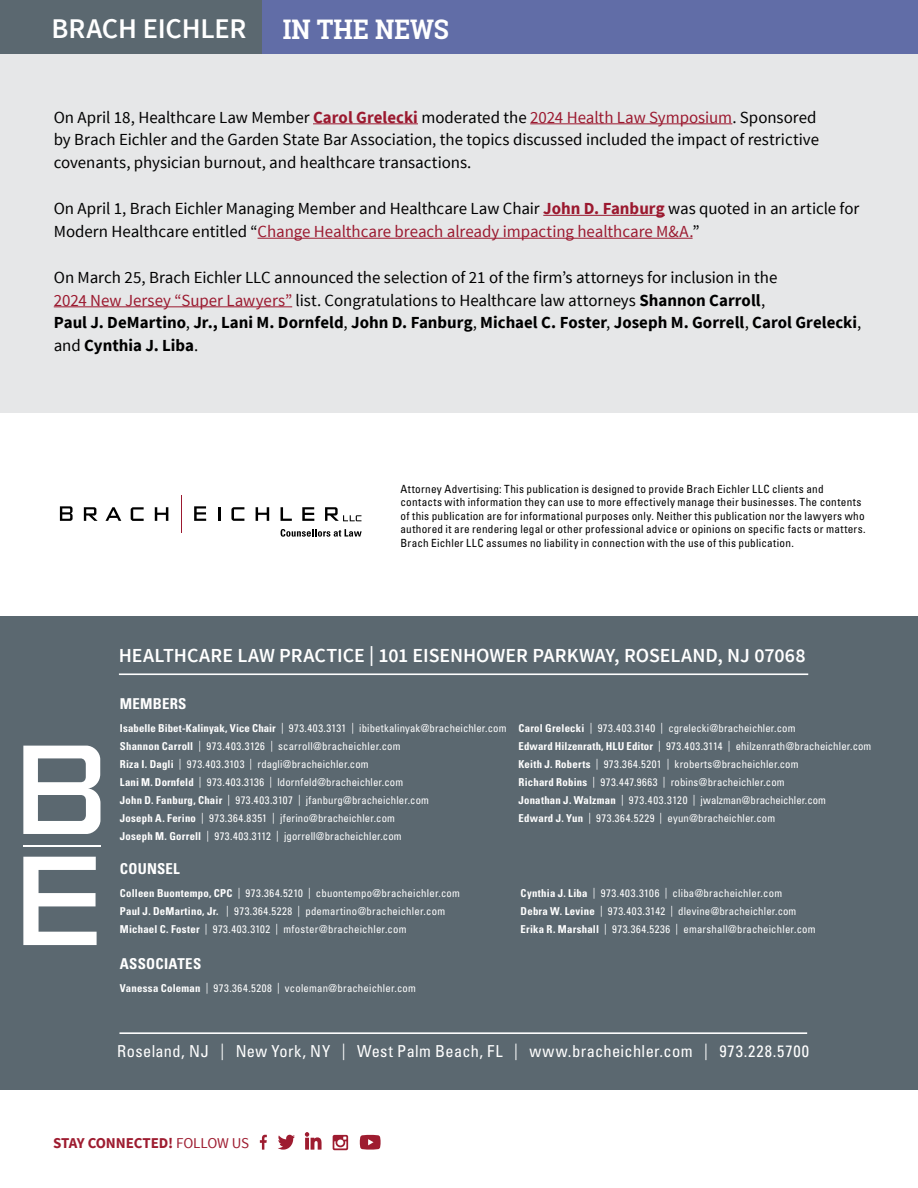
<style>
.page{position:relative;width:918px;height:1188px;background:#fff}
.page>*{position:absolute;margin:0;border:0;box-sizing:border-box;transform-origin:0 0}
.t1{font:600 28.5px "Source Sans Pro";letter-spacing:-.01em;color:#fff}
.t2{font:700 27px "Roboto Slab";color:#fff;scale:.92 1}
.t3{font:600 19.8px "Source Sans Pro";color:#fff}
.t4{font:16.8px/23px "Source Sans Pro";letter-spacing:-.005em;color:#000}
.t5{font:condensed 16.5px "Univers LT Std";letter-spacing:.025em;color:#fff}
.t6{font:700 condensed 15px "Univers LT Std";letter-spacing:.02em;color:#fff}
.t7{font:700 15px "Source Sans Pro";letter-spacing:-.005em;color:#9e1c30}
.t8{font:condensed 11.25px/13.5px "Univers LT Std";letter-spacing:.02em;color:#000}
.t9{font:condensed 10.8px/18px "Univers LT Std";letter-spacing:.015em;color:#fff}
.s1{font-weight:700;color:#9b192f}
.s2{color:#9b192f}
.s3{font-weight:700}
.s4{font-weight:400}
</style>
<div class="page">
<div style="left:1px;top:616px;width:917px;height:474px;background:#5b6870"></div>
<hr style="left:119px;top:1032px;width:688px;height:2px;background:#fff">
<hr style="left:119px;top:673px;width:689px;height:2px;background:#fff">
<svg style="left:23px;top:857px;width:74px;height:88px"></svg>
<svg style="left:23px;top:746px;width:77px;height:88px"></svg>
<hr style="left:23px;top:845px;width:77px;height:2px;background:#fff">
<svg style="left:60px;top:506px;width:13px;height:15px"></svg>
<svg style="left:84px;top:507px;width:14px;height:14px"></svg>
<svg style="left:105px;top:507px;width:16px;height:14px"></svg>
<svg style="left:155px;top:507px;width:13px;height:14px"></svg>
<svg style="left:218px;top:507px;width:2px;height:14px"></svg>
<svg style="left:256px;top:507px;width:13px;height:14px"></svg>
<svg style="left:281px;top:507px;width:11px;height:14px"></svg>
<svg style="left:302px;top:507px;width:12px;height:14px"></svg>
<svg style="left:131px;top:507px;width:13px;height:14px"></svg>
<svg style="left:231px;top:507px;width:13px;height:14px"></svg>
<svg style="left:194px;top:506px;width:12px;height:15px"></svg>
<hr style="left:181px;top:495px;width:1px;height:37px;background:#9b192f">
<svg style="left:325px;top:507px;width:36px;height:14px"></svg>
<svg style="left:281px;top:529px;width:81px;height:8px"></svg>
<svg style="left:260px;top:1135px;width:7px;height:15px"></svg>
<svg style="left:278px;top:1135px;width:17px;height:15px"></svg>
<svg style="left:305px;top:1132px;width:17px;height:18px"></svg>
<svg style="left:333px;top:1135px;width:15px;height:15px"></svg>
<svg style="left:360px;top:1135px;width:21px;height:15px"></svg>
<div style="left:0;top:15px;width:918px;height:398px;background:#e6e7e8"></div>
<div style="left:0;top:0;width:500px;height:53px;background:#5b6870"></div>
<div style="left:262px;top:0;width:656px;height:53px;background:#616da7"></div>
<hr style="left:313px;top:123px;width:105px;height:1px;background:#9b192f">
<hr style="left:530px;top:123px;width:202px;height:1px;background:#9b192f">
<hr style="left:543px;top:215px;width:122px;height:1px;background:#9b192f">
<hr style="left:258px;top:238px;width:435px;height:1px;background:#9b192f">
<hr style="left:54px;top:306px;width:238px;height:1px;background:#9b192f">
<h1 class="t1" style="left:51px;top:10px;width:196px">BRACH EICHLER</h1>
<h2 class="t2" style="left:283px;top:11px;width:182px">IN THE NEWS</h2>
<p class="t4" style="left:54px;top:106px;width:767px">On April 18, Healthcare Law Member <span class="s1">Carol Grelecki</span> moderated the <span class="s2">2024 Health Law Symposium</span>. Sponsored by Brach Eichler and the Garden State Bar Association, the topics discussed included the impact of restrictive covenants, physician burnout, and healthcare transactions.</p>
<h3 class="t4" style="left:54px;top:197px;width:807px">On April 1, Brach Eichler Managing Member and Healthcare Law Chair <span class="s1">John D. Fanburg</span> was quoted in an article for<br>Modern Healthcare entitled “<span class="s2">Change Healthcare breach already impacting healthcare M&amp;A.</span>”</h3>
<p class="t4" style="left:54px;top:266px;width:809px">On March 25, Brach Eichler LLC announced the selection of 21 of the firm’s attorneys for inclusion in the<br><span class="s2">2024 New Jersey “Super Lawyers”</span> list. Congratulations to Healthcare law attorneys <span class="s3">Shannon Carroll</span>,<br><span class="s3">Paul J. DeMartino</span>, <span class="s3">Jr., Lani M. Dornfeld</span>, <span class="s3">John D. Fanburg</span>, <span class="s3">Michael C. Foster</span>, <span class="s3">Joseph M. Gorrell</span>, <span class="s3">Carol Grelecki</span>, and <span class="s3">Cynthia J. Liba</span>.</p>
<p class="t8" style="left:401px;top:482px;width:467px">Attorney Advertising: This publication is designed to provide Brach Eichler LLC clients and contacts with information they can use to more effectively manage their businesses. The contents of this publication are for informational purposes only. Neither this publication nor the lawyers who authored it are rendering legal or other professional advice or opinions on specific facts or matters.<br>Brach Eichler LLC assumes no liability in connection with the use of this publication.</p>
<h3 class="t3" style="left:119px;top:643px;width:688px">HEALTHCARE LAW PRACTICE | 101 EISENHOWER PARKWAY, ROSELAND, NJ 07068</h3>
<h3 class="t6" style="left:120px;top:695px;width:68px">MEMBERS</h3>
<p class="t9" style="left:120px;top:719px;width:388px"><span class="s3">Isabelle Bibet-Kalinyak, Vice Chair</span> | 973.403.3131 | ibibetkalinyak@bracheichler.com <span class="s3">Shannon Carroll</span> | 973.403.3126 | scarroll@bracheichler.com<br><span class="s3">Riza I. Dagli</span> | 973.403.3103 | rdagli@bracheichler.com<br><span class="s3">Lani M. Dornfeld</span> | 973.403.3136 | ldornfeld@bracheichler.com<br><span class="s3">John D. Fanburg, Chair</span> | 973.403.3107 | jfanburg@bracheichler.com<br><span class="s3">Joseph A. Ferino</span> | 973.364.8351 | jferino@bracheichler.com<br><span class="s3">Joseph M. Gorrell</span> | 973.403.3112 | jgorrell@bracheichler.com</p>
<p class="t9" style="left:518px;top:719px;width:354px"><span class="s3">Carol Grelecki</span> | 973.403.3140 | cgrelecki@bracheichler.com<br><span class="s3">Edward Hilzenrath, HLU Editor</span> | 973.403.3114 | ehilzenrath@bracheichler.com <span class="s3">Keith J. Roberts</span> | 973.364.5201 | kroberts@bracheichler.com<br><span class="s3">Richard Robins</span> | 973.447.9663 | robins@bracheichler.com<br><span class="s3">Jonathan J. Walzman</span> | 973.403.3120 | jwalzman@bracheichler.com<br><span class="s3">Edward J. Yun</span> | 973.364.5229 | eyun@bracheichler.com</p>
<h3 class="t6" style="left:120px;top:860px;width:61px">COUNSEL</h3>
<p class="t9" style="left:120px;top:884px;width:342px"><span class="s3">Colleen Buontempo, CPC</span> | 973.364.5210 | cbuontempo@bracheichler.com<br><span class="s3">Paul J. DeMartino, Jr.</span> | 973.364.5228 | pdemartino@bracheichler.com<br><span class="s3">Michael C. Foster</span> | 973.403.3102 | mfoster@bracheichler.com</p>
<p class="t9" style="left:521px;top:884px;width:297px"><span class="s3">Cynthia J. Liba</span> | 973.403.3106 | cliba@bracheichler.com<br><span class="s3">Debra W. Levine</span> | 973.403.3142 | dlevine@bracheichler.com<br><span class="s3">Erika R. Marshall</span> | 973.364.5236 | emarshall@bracheichler.com</p>
<h3 class="t6" style="left:120px;top:954px;width:83px">ASSOCIATES</h3>
<p class="t9" style="left:120px;top:979px;width:298px"><span class="s3">Vanessa Coleman</span> | 973.364.5208 | vcoleman@bracheichler.com</p>
<h3 class="t5" style="left:117px;top:1041px;width:693px">Roseland, NJ | New York, NY | West Palm Beach, FL | www.bracheichler.com | 973.228.5700</h3>
<h3 class="t7" style="left:53px;top:1133px;width:198px">STAY CONNECTED! <span class="s4">FOLLOW US</span></h3>
</div>
